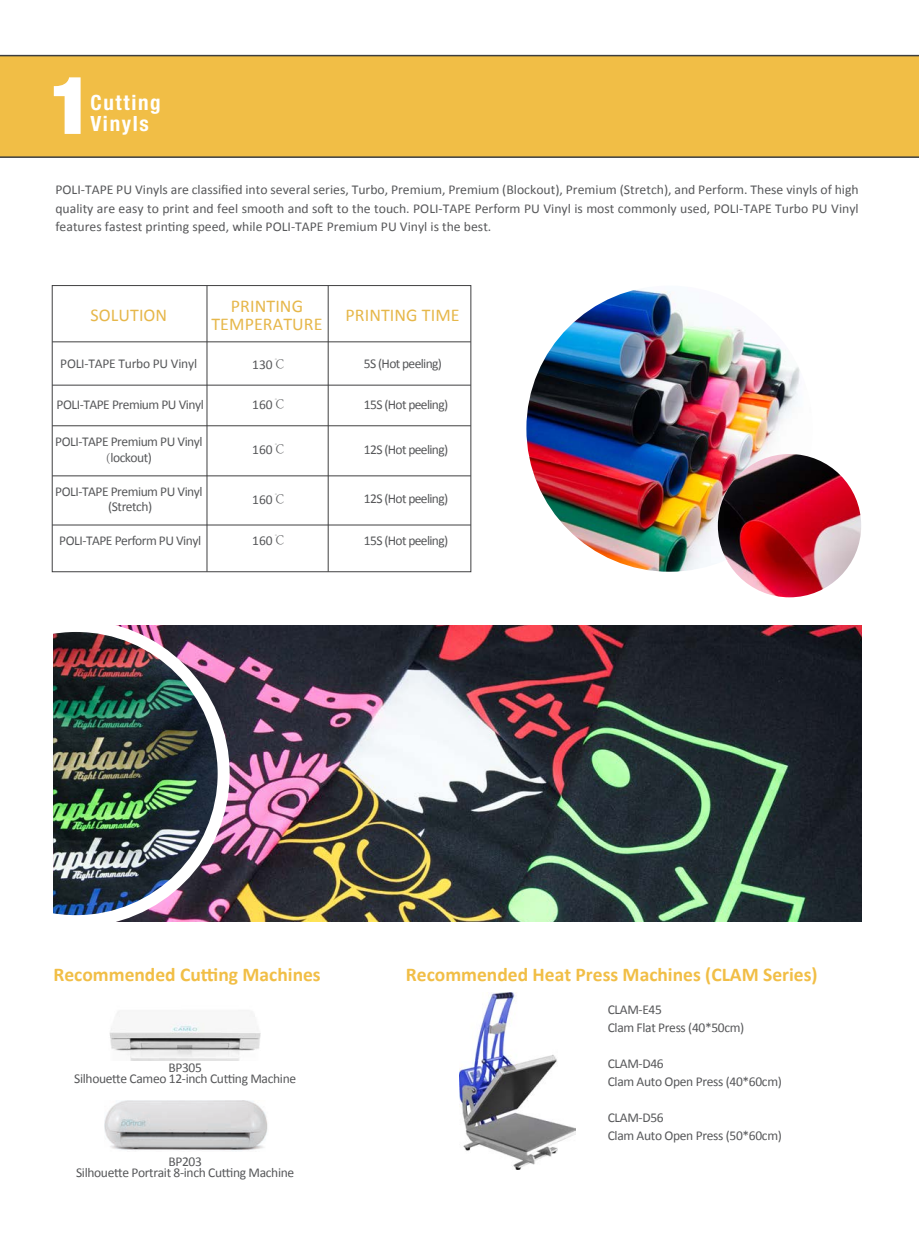
<style>
.page{position:relative;width:919px;height:1238px;background:#fff}
.page>*{position:absolute;margin:0;border:0;box-sizing:border-box;transform-origin:0 0}
.t1{font:900 condensed 79.8px "Helvetica Neue LT Std";color:#fff}
.t2{font:700 condensed 21px/21px "Helvetica Neue LT Std";letter-spacing:.08em;color:#fff}
.t3{font:700 19.5px "Calibri";color:#f1be46}
.t4{font:18px/18px "Calibri";letter-spacing:.005em;color:#e6b74a;text-align:center}
.t5{font:13.5px/18px "Calibri";letter-spacing:-.025em;color:#57585a;text-align:center}
.t6{font:13.5px "Calibri";letter-spacing:-.045em;color:#57585a}
.s1{font-family:"Adobe Song Std";font-weight:300}
</style>
<div class="page">
<div style="left:1px;top:55px;width:917px;height:103px;background:#f1be46"></div>
<div style="left:52px;top:285px;width:419px;height:287px;background:#fff;border:1px solid #404041"></div>
<hr style="left:52px;top:341px;width:419px;height:1px;background:#404041">
<hr style="left:52px;top:385px;width:419px;height:1px;background:#404041">
<hr style="left:52px;top:425px;width:419px;height:1px;background:#404041">
<hr style="left:52px;top:475px;width:419px;height:1px;background:#404041">
<hr style="left:52px;top:524px;width:419px;height:1px;background:#404041">
<hr style="left:206px;top:285px;width:1px;height:286px;background:#404041">
<hr style="left:328px;top:285px;width:1px;height:286px;background:#404041">
<img style="left:526px;top:285px;width:286px;height:286px;border-radius:143px">
<img style="left:717px;top:454px;width:144px;height:143px;border-radius:72px">
<img style="left:230px;top:626px;width:631px;height:295px">
<img style="left:53px;top:626px;width:177px;height:295px">
<img style="left:109px;top:1011px;width:152px;height:49px">
<img style="left:459px;top:992px;width:116px;height:177px">
<img style="left:104px;top:1100px;width:164px;height:51px">
<h1 class="t1" style="left:50px;top:54px;width:43px">1</h1>
<h2 class="t2" style="left:90px;top:92px;width:72px">Cutting<br>Vinyls</h2>
<p class="t5" style="left:55px;top:181px;width:804px;text-align:justify">POLI-TAPE PU Vinyls are classified into several series, Turbo, Premium, Premium (Blockout), Premium (Stretch), and Perform. These vinyls of high quality are easy to print and feel smooth and soft to the touch. POLI-TAPE Perform PU Vinyl is most commonly used, POLI-TAPE Turbo PU Vinyl features fastest printing speed, while POLI-TAPE Premium PU Vinyl is the best.</p>
<h3 class="t4" style="left:90px;top:306px;width:78px">SOLUTION</h3>
<h3 class="t4" style="left:211px;top:297px;width:113px">PRINTING<br>TEMPERATURE</h3>
<h3 class="t4" style="left:345px;top:306px;width:116px">PRINTING TIME</h3>
<p class="t5" style="left:60px;top:355px;width:138px">POLI-TAPE Turbo PU Vinyl</p>
<p class="t5" style="left:252px;top:355px;width:36px">130<span class="s1">℃</span></p>
<p class="t6" style="left:364px;top:355px;width:80px">5S (Hot peeling)</p>
<p class="t5" style="left:57px;top:395px;width:149px">POLI-TAPE Premium PU Vinyl</p>
<p class="t5" style="left:252px;top:395px;width:36px">160<span class="s1">℃</span></p>
<p class="t6" style="left:364px;top:395px;width:86px">15S (Hot peeling)</p>
<p class="t5" style="left:55px;top:433px;width:149px;line-height:15.9px">POLI-TAPE Premium PU Vinyl <span class="s1">(</span>lockout)</p>
<p class="t5" style="left:252px;top:440px;width:36px">160<span class="s1">℃</span></p>
<p class="t6" style="left:364px;top:440px;width:86px">12S (Hot peeling)</p>
<p class="t5" style="left:55px;top:483px;width:149px;line-height:15px">POLI-TAPE Premium PU Vinyl (Stretch)</p>
<p class="t5" style="left:252px;top:490px;width:36px">160<span class="s1">℃</span></p>
<p class="t6" style="left:364px;top:490px;width:86px">12S (Hot peeling)</p>
<p class="t5" style="left:59px;top:532px;width:143px">POLI-TAPE Perform PU Vinyl</p>
<p class="t5" style="left:252px;top:532px;width:36px">160<span class="s1">℃</span></p>
<p class="t6" style="left:364px;top:532px;width:86px">15S (Hot peeling)</p>
<h3 class="t3" style="left:53px;top:961px;width:269px">Recommended Cutting Machines</h3>
<p class="t5" style="left:74px;top:1062px;width:223px;line-height:10.5px">BP305<br>Silhouette Cameo 12-inch Cutting Machine</p>
<p class="t5" style="left:76px;top:1156px;width:220px;line-height:10.5px">BP203<br>Silhouette Portrait 8-inch Cutting Machine</p>
<h3 class="t3" style="left:406px;top:961px;width:413px">Recommended Heat Press Machines (CLAM Series)</h3>
<p class="t5" style="left:607px;top:1000px;width:138px;text-align:left">CLAM-E45<br>Clam Flat Press (40*50cm)</p>
<p class="t5" style="left:607px;top:1054px;width:176px;text-align:left">CLAM-D46<br>Clam Auto Open Press (40*60cm)</p>
<p class="t5" style="left:607px;top:1108px;width:176px;text-align:left">CLAM-D56<br>Clam Auto Open Press (50*60cm)</p>
</div>
